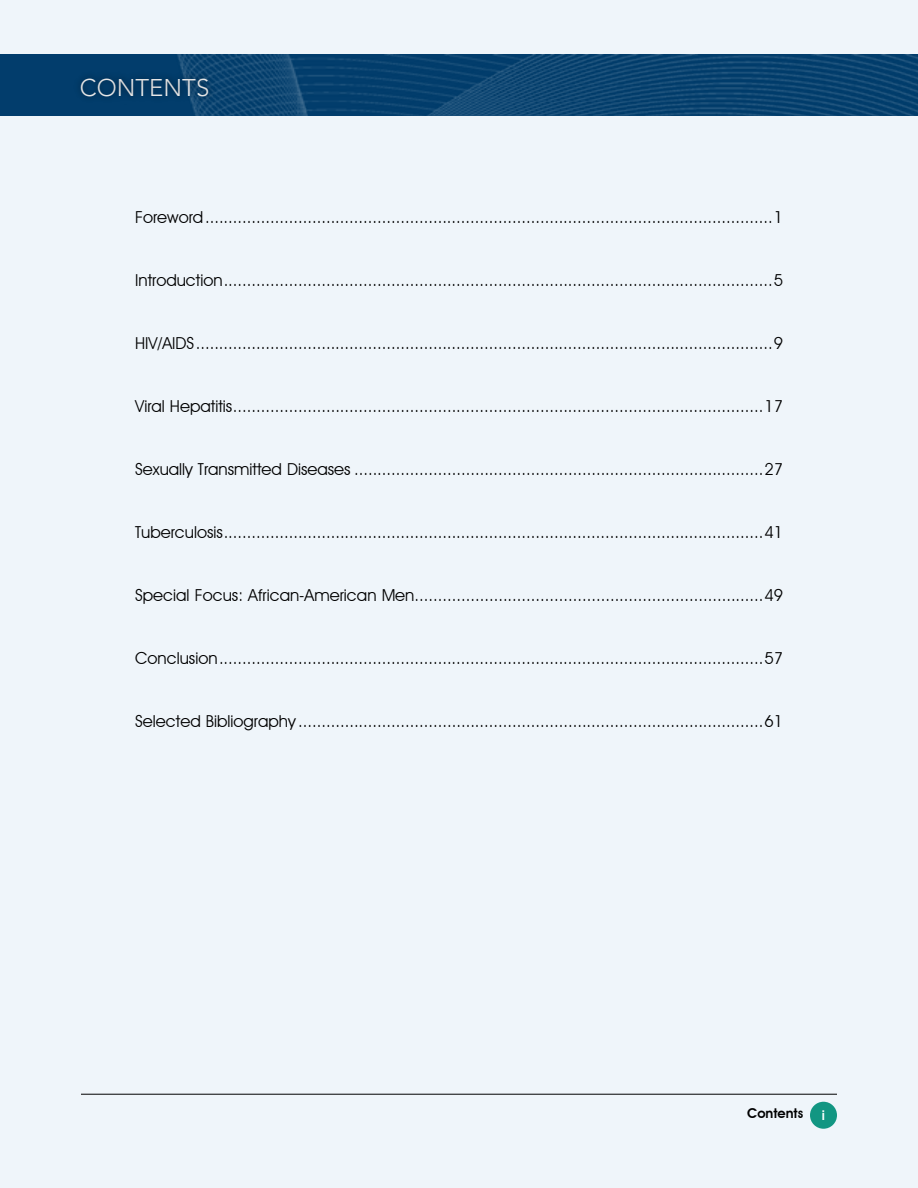
<style>
.page{position:relative;width:918px;height:1188px;background:#eff5fa}
.page>*{position:absolute;margin:0;border:0;box-sizing:border-box;transform-origin:0 0}
.chapter_name-_start{font:300 24px "Avenir";color:#fff}
.TOC_level_1{font:16.5px "Avant Garde IT Cby BT";color:#000}
.t1{font:600 13.5px "Avant Garde IT Cby BT";color:#000}
</style>
<div class="page">
<img style="left:1px;top:54px;width:917px;height:61px">
<hr style="left:0;top:54px;width:1px;height:61px;background:#003c6b">
<hr style="left:81px;top:1094px;width:756px;height:1px;background:#000">
<div style="left:810px;top:1102px;width:27px;height:27px;background:#129682;border-radius:50%"></div>
<div style="left:73px;top:70px;width:143px;height:35px;background:#000;opacity:.5"></div>
<p class="chapter_name-_start" style="left:80px;top:73px;width:131px">CONTENTS</p>
<p class="TOC_level_1" style="left:135px;top:207px;width:650px">Foreword..........................................................................................................................1</p>
<p class="TOC_level_1" style="left:135px;top:270px;width:650px">Introduction......................................................................................................................5</p>
<p class="TOC_level_1" style="left:135px;top:333px;width:650px">HIV/AIDS............................................................................................................................9</p>
<p class="TOC_level_1" style="left:135px;top:396px;width:650px">Viral Hepatitis..................................................................................................................17</p>
<p class="TOC_level_1" style="left:135px;top:459px;width:650px">Sexually Transmitted Diseases ........................................................................................27</p>
<p class="TOC_level_1" style="left:135px;top:522px;width:650px">Tuberculosis....................................................................................................................41</p>
<p class="TOC_level_1" style="left:135px;top:585px;width:650px">Special Focus: African-American Men...........................................................................49</p>
<p class="TOC_level_1" style="left:135px;top:648px;width:650px">Conclusion.....................................................................................................................57</p>
<p class="TOC_level_1" style="left:135px;top:711px;width:650px">Selected Bibliography ....................................................................................................61</p>
<p class="t1" style="left:747px;top:1105px;width:58px">Contents</p>
</div>
